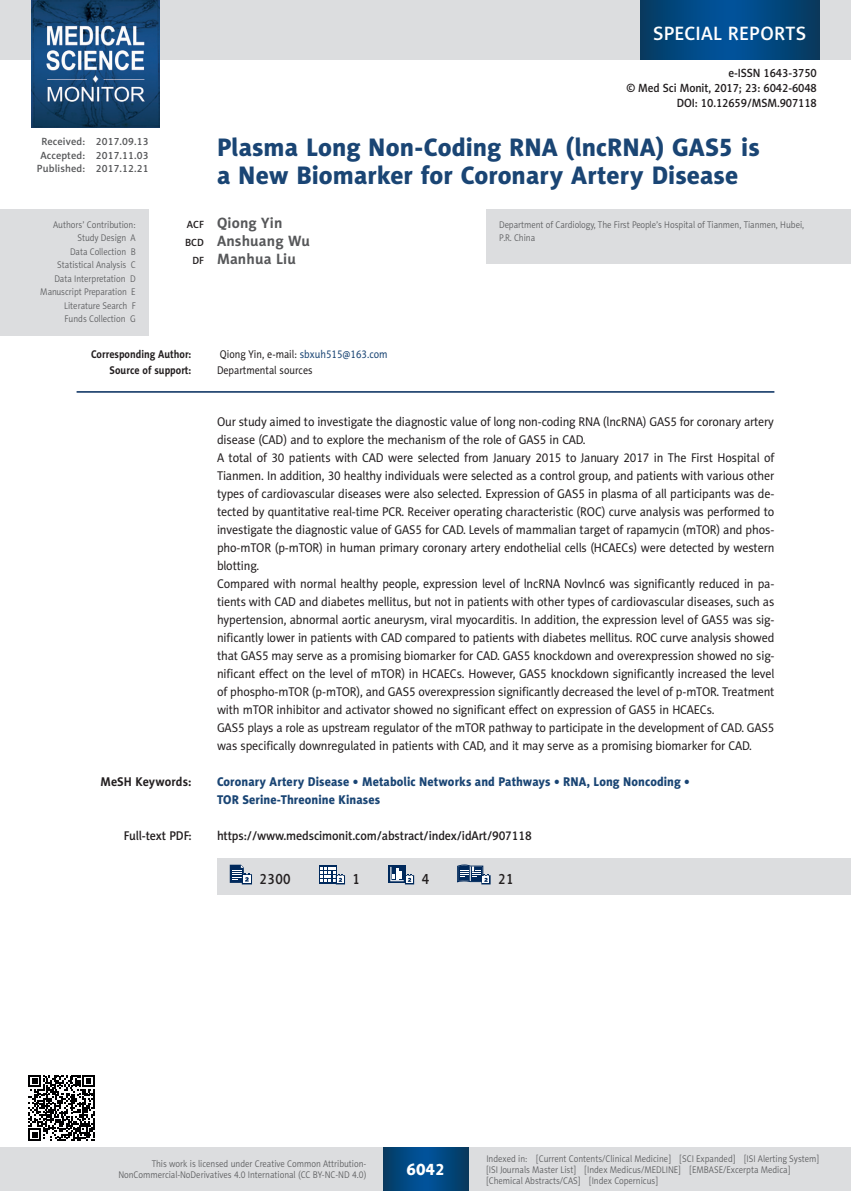
<style>
.page{position:relative;width:851px;height:1191px;background:#fff}
.page>*{position:absolute;margin:0;border:0;box-sizing:border-box;transform-origin:0 0}
.MSM_Tytul{font:25.5px/28.5px "Naomi Sans EFN Heavy";color:#1a4574}
.t1{font:19.5px "Naomi Sans EFN Medium";letter-spacing:.01em;color:#fff}
.t2{font:16.5px "Naomi Sans EFN Heavy";color:#fff}
.MSM_Autorzy{font:700 15px "Naomi Sans EFN";letter-spacing:.01em;color:#57585a}
.MSM_dane{font:15px "Naomi Sans EFN Medium";letter-spacing:.03em;color:#231f20;scale:.9 1}
.MSM_Summary_body{font:12.75px/18px "Naomi Sans EFN";letter-spacing:-.01em;color:#231f20;scale:.95 1}
.MSM_keywords{font:12.75px/18px "Naomi Sans EFN Heavy";letter-spacing:.005em;color:#1a4574;scale:.95 1}
.MSM_full_text_pdf{font:12.75px "Naomi Sans EFN Medium";letter-spacing:-.01em;color:#231f20;scale:.95 1}
.MSM_keywords-2{font:700 12.75px "Naomi Sans EFN";letter-spacing:.005em;color:#231f20;scale:.95 1}
.MSM_full_text_pdf-2{font:12px "Naomi Sans EFN Medium";letter-spacing:-.01em;color:#231f20;scale:.95 1}
.MSM_Adres{font:11.25px "Naomi Sans EFN";color:#231f20;scale:.9 1}
.MSM_Adres-2{font:700 11.25px "Naomi Sans EFN";color:#231f20;scale:.9 1}
.MSM_Support{font:11.25px "Naomi Sans EFN";color:#231f20;scale:.9 1}
.MSM_Support-2{font:700 11.25px "Naomi Sans EFN";color:#231f20;scale:.9 1}
.t3{font:10.5px "Naomi Sans EFN Medium";letter-spacing:.01em;color:#57585a}
.MSM_pagina_sygnatura{font:9.75px/11.2px "Naomi Sans EFN Light";color:#57585a;scale:.9 1}
.MSM_Afiliacja{font:9.75px/13.5px "Naomi Sans EFN Light";color:#57585a;scale:.9 1}
.s1{font-family:"Naomi Sans EFN Medium";font-weight:400;font-size:10.5px;color:#231f20}
.s2{color:#1a4574}
</style>
<div class="page">
<div style="left:217px;top:858px;width:633px;height:36px;background:#dcdddf"></div>
<svg style="left:230px;top:864px;width:22px;height:20px"></svg>
<div style="left:319px;top:865px;width:17px;height:18px;background:#00295c"></div>
<svg style="left:320px;top:866px;width:25px;height:18px"></svg>
<div style="left:388px;top:865px;width:18px;height:18px;background:#00295c"></div>
<svg style="left:390px;top:867px;width:24px;height:17px"></svg>
<svg style="left:457px;top:864px;width:33px;height:20px"></svg>
<hr style="left:77px;top:391px;width:697px;height:2px;background:#00295c">
<div style="left:0;top:210px;width:148px;height:126px;background:#dcdddf"></div>
<div style="left:486px;top:210px;width:364px;height:54px;background:#dcdddf"></div>
<svg style="left:28px;top:1075px;width:67px;height:66px"></svg>
<hr style="left:850px;top:0;width:1px;height:60px;background:#dcdddf">
<div style="left:0;top:1148px;width:850px;height:43px;background:#dcdddf"></div>
<svg style="left:383px;top:1147px;width:85px;height:43px"></svg>
<div style="left:0;top:0;width:850px;height:60px;background:#dcdddf"></div>
<svg style="left:640px;top:0;width:179px;height:60px"></svg>
<img style="left:32px;top:0;width:127px;height:128px">
<h2 class="t1" style="left:653px;top:22px;width:155px">SPECIAL REPORTS</h2>
<p class="t3" style="left:41px;top:136px;width:109px">Received: 2017.09.13</p>
<p class="t3" style="left:40px;top:149px;width:110px">Accepted: 2017.11.03</p>
<p class="t3" style="left:37px;top:163px;width:113px">Published: 2017.12.21</p>
<p class="MSM_pagina_sygnatura" style="left:53px;top:219px;width:93px">Authors’ Contribution:</p>
<p class="MSM_pagina_sygnatura" style="left:77px;top:232px;width:66px">Study Design A</p>
<p class="MSM_pagina_sygnatura" style="left:70px;top:246px;width:74px">Data Collection B</p>
<p class="MSM_pagina_sygnatura" style="left:57px;top:259px;width:89px">Statistical Analysis C</p>
<p class="MSM_pagina_sygnatura" style="left:54px;top:273px;width:92px">Data Interpretation D</p>
<p class="MSM_pagina_sygnatura" style="left:40px;top:286px;width:107px">Manuscript Preparation E</p>
<p class="MSM_pagina_sygnatura" style="left:64px;top:300px;width:81px">Literature Search F</p>
<p class="MSM_pagina_sygnatura" style="left:65px;top:313px;width:80px">Funds Collection G</p>
<p class="MSM_full_text_pdf-2" style="left:728px;top:66px;width:95px">e-ISSN 1643-3750</p>
<p class="MSM_full_text_pdf-2" style="left:626px;top:81px;width:202px">© Med Sci Monit, 2017; 23: 6042-6048</p>
<p class="MSM_full_text_pdf-2" style="left:676px;top:96px;width:149px">DOI: 10.12659/MSM.907118</p>
<p class="MSM_Tytul" style="left:217px;top:132px;width:544px">Plasma Long Non-Coding RNA (lncRNA) GAS5 is a New Biomarker for Coronary Artery Disease</p>
<p class="MSM_Autorzy" style="left:187px;top:214px;width:97px"><span class="s1">ACF</span> Qiong Yin</p>
<p class="MSM_Autorzy" style="left:185px;top:232px;width:126px"><span class="s1">BCD</span> Anshuang Wu</p>
<p class="MSM_Autorzy" style="left:192px;top:250px;width:105px"><span class="s1">DF</span> Manhua Liu</p>
<p class="MSM_Afiliacja" style="left:499px;top:218px;width:340px">Department of Cardiology, The First People’s Hospital of Tianmen, Tianmen, Hubei,<br>P.R. China</p>
<p class="MSM_Adres-2" style="left:91px;top:348px;width:113px">Corresponding Author:</p>
<p class="MSM_Adres" style="left:220px;top:348px;width:188px">Qiong Yin, e-mail: <span class="s2">sbxuh515@163.com</span></p>
<p class="MSM_Support-2" style="left:110px;top:364px;width:92px">Source of support:</p>
<p class="MSM_Support" style="left:217px;top:364px;width:108px">Departmental sources</p>
<p class="MSM_Summary_body" style="left:217px;top:413px;width:587px">Our study aimed to investigate the diagnostic value of long non-coding RNA (lncRNA) GAS5 for coronary artery disease (CAD) and to explore the mechanism of the role of GAS5 in CAD.</p>
<p class="MSM_Summary_body" style="left:217px;top:449px;width:588px;text-align:justify">A total of 30 patients with CAD were selected from January 2015 to January 2017 in The First Hospital of Tianmen. In addition, 30 healthy individuals were selected as a control group, and patients with various other types of cardiovascular diseases were also selected. Expression of GAS5 in plasma of all participants was de&shy;tected by quantitative real-time PCR. Receiver operating characteristic (ROC) curve analysis was performed to investigate the diagnostic value of GAS5 for CAD. Levels of mammalian target of rapamycin (mTOR) and phos&shy;pho-mTOR (p-mTOR) in human primary coronary artery endothelial cells (HCAECs) were detected by western blotting.</p>
<p class="MSM_Summary_body" style="left:217px;top:575px;width:588px;text-align:justify">Compared with normal healthy people, expression level of lncRNA Novlnc6 was significantly reduced in pa&shy;tients with CAD and diabetes mellitus, but not in patients with other types of cardiovascular diseases, such as hypertension, abnormal aortic aneurysm, viral myocarditis. In addition, the expression level of GAS5 was sig&shy;nificantly lower in patients with CAD compared to patients with diabetes mellitus. ROC curve analysis showed that GAS5 may serve as a promising biomarker for CAD. GAS5 knockdown and overexpression showed no sig&shy;nificant effect on the level of mTOR) in HCAECs. However, GAS5 knockdown significantly increased the level of phospho-mTOR (p-mTOR), and GAS5 overexpression significantly decreased the level of p-mTOR. Treatment with mTOR inhibitor and activator showed no significant effect on expression of GAS5 in HCAECs.</p>
<p class="MSM_Summary_body" style="left:217px;top:719px;width:588px">GAS5 plays a role as upstream regulator of the mTOR pathway to participate in the development of CAD. GAS5 was specifically downregulated in patients with CAD, and it may serve as a promising biomarker for CAD.</p>
<p class="MSM_keywords-2" style="left:100px;top:774px;width:97px">MeSH Keywords:</p>
<p class="MSM_keywords" style="left:217px;top:772px;width:499px">Coronary Artery Disease • Metabolic Networks and Pathways • RNA, Long Noncoding •<br>TOR Serine-Threonine Kinases</p>
<p class="MSM_full_text_pdf" style="left:124px;top:828px;width:73px">Full-text PDF:</p>
<p class="MSM_full_text_pdf" style="left:217px;top:828px;width:333px">https://www.medscimonit.com/abstract/index/idArt/907118</p>
<p class="MSM_dane" style="left:259px;top:870px;width:36px">2300</p>
<p class="MSM_dane" style="left:352px;top:870px;width:10px">1</p>
<p class="MSM_dane" style="left:421px;top:870px;width:10px">4</p>
<p class="MSM_dane" style="left:498px;top:870px;width:19px">21</p>
<p class="MSM_pagina_sygnatura" style="left:118px;top:1158px;width:277px;text-align:right">This work is licensed under Creative Common Attribution-<br>NonCommercial-NoDerivatives 4.0 International (CC BY-NC-ND 4.0)</p>
<p class="t2" style="left:406px;top:1159px;width:40px">6042</p>
<p class="MSM_pagina_sygnatura" style="left:486px;top:1152px;width:371px">Indexed in: [Current Contents/Clinical Medicine] [SCI Expanded] [ISI Alerting System] [ISI Journals Master List] [Index Medicus/MEDLINE] [EMBASE/Excerpta Medica] [Chemical Abstracts/CAS] [Index Copernicus]</p>
</div>
